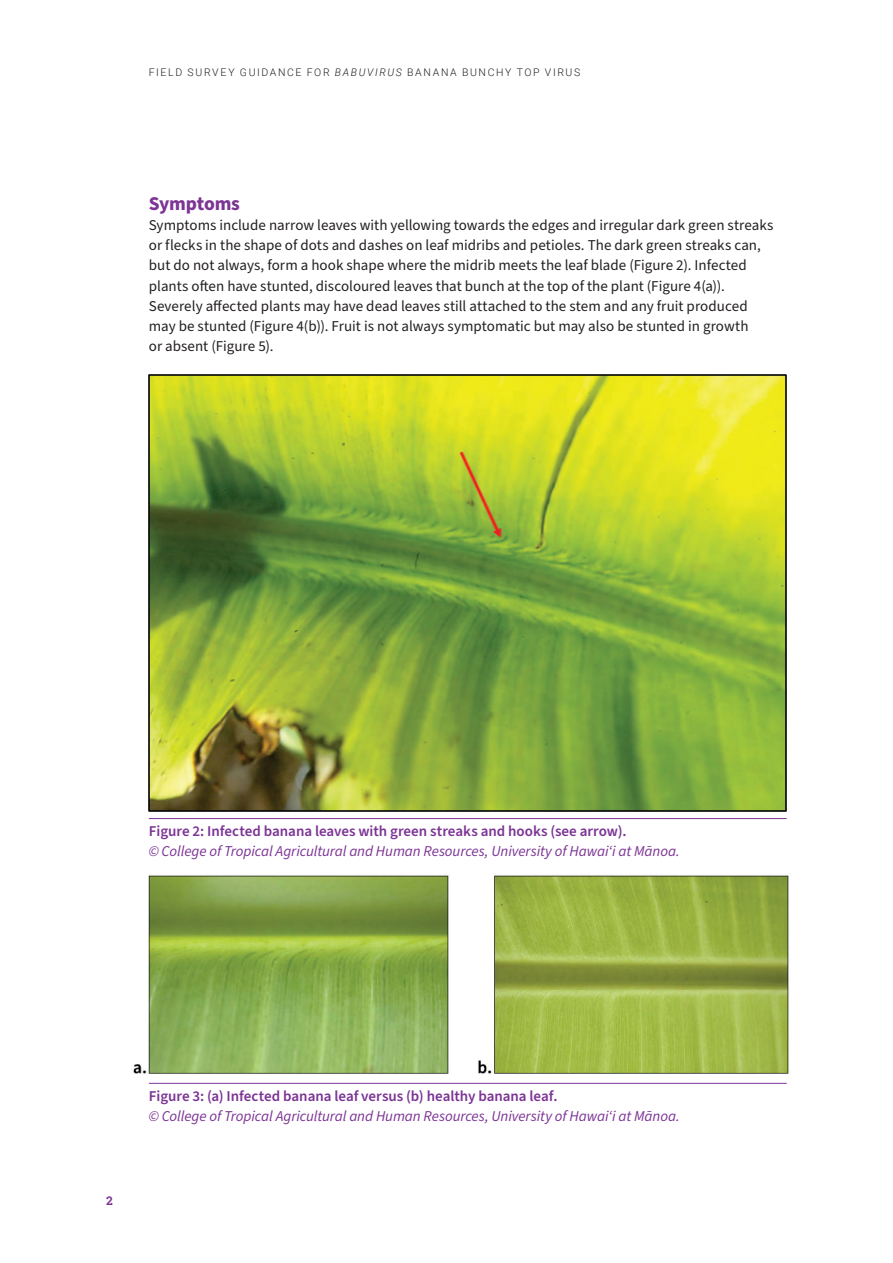
<style>
.page{position:relative;width:893px;height:1263px;background:#fff}
.page>*{position:absolute;margin:0;border:0;box-sizing:border-box;transform-origin:0 0}
.t1{font:700 19.5px "Source Sans Pro";letter-spacing:-.01em;color:#7c3495}
.t2{font:15px/20.2px "Source Sans Pro";color:#231f20}
.t3{font:italic 15px "Source Sans Pro";letter-spacing:-.005em;color:#7c3495}
.t4{font:600 15px "Source Sans Pro";color:#7c3495}
.t5{font:700 12px "Roboto Slab";color:#7c3495}
.t6{font:300 10.5px "Roboto";letter-spacing:.155em;color:#231f20}
.s1{font-style:italic}
</style>
<div class="page">
<hr style="left:149px;top:1083px;width:638px;height:1px;background:#7c3495">
<hr style="left:149px;top:818px;width:638px;height:1px;background:#7c3495">
<img style="left:149px;top:374px;width:638px;height:437px">
<img style="left:133px;top:875px;width:656px;height:199px">
<p class="t6" style="left:149px;top:65px;width:433px">FIELD SURVEY GUIDANCE FOR <span class="s1">BABUVIRUS</span> BANANA BUNCHY TOP VIRUS</p>
<h1 class="t1" style="left:149px;top:190px;width:93px">Symptoms</h1>
<p class="t2" style="left:149px;top:215px;width:626px">Symptoms include narrow leaves with yellowing towards the edges and irregular dark green streaks or flecks in the shape of dots and dashes on leaf midribs and petioles. The dark green streaks can, but do not always, form a hook shape where the midrib meets the leaf blade (Figure 2). Infected plants often have stunted, discoloured leaves that bunch at the top of the plant (Figure 4(a)).<br>Severely affected plants may have dead leaves still attached to the stem and any fruit produced may be stunted (Figure 4(b)). Fruit is not always symptomatic but may also be stunted in growth<br>or absent (Figure 5).</p>
<p class="t4" style="left:149px;top:821px;width:479px">Figure 2: Infected banana leaves with green streaks and hooks (see arrow).</p>
<p class="t3" style="left:149px;top:841px;width:532px">© College of Tropical Agricultural and Human Resources, University of Hawaiʻi at Mānoa.</p>
<p class="t5" style="left:106px;top:1193px;width:8px">2</p>
<p class="t4" style="left:149px;top:1086px;width:410px">Figure 3: (a) Infected banana leaf versus (b) healthy banana leaf.</p>
<p class="t3" style="left:149px;top:1106px;width:532px">© College of Tropical Agricultural and Human Resources, University of Hawaiʻi at Mānoa.</p>
</div>
